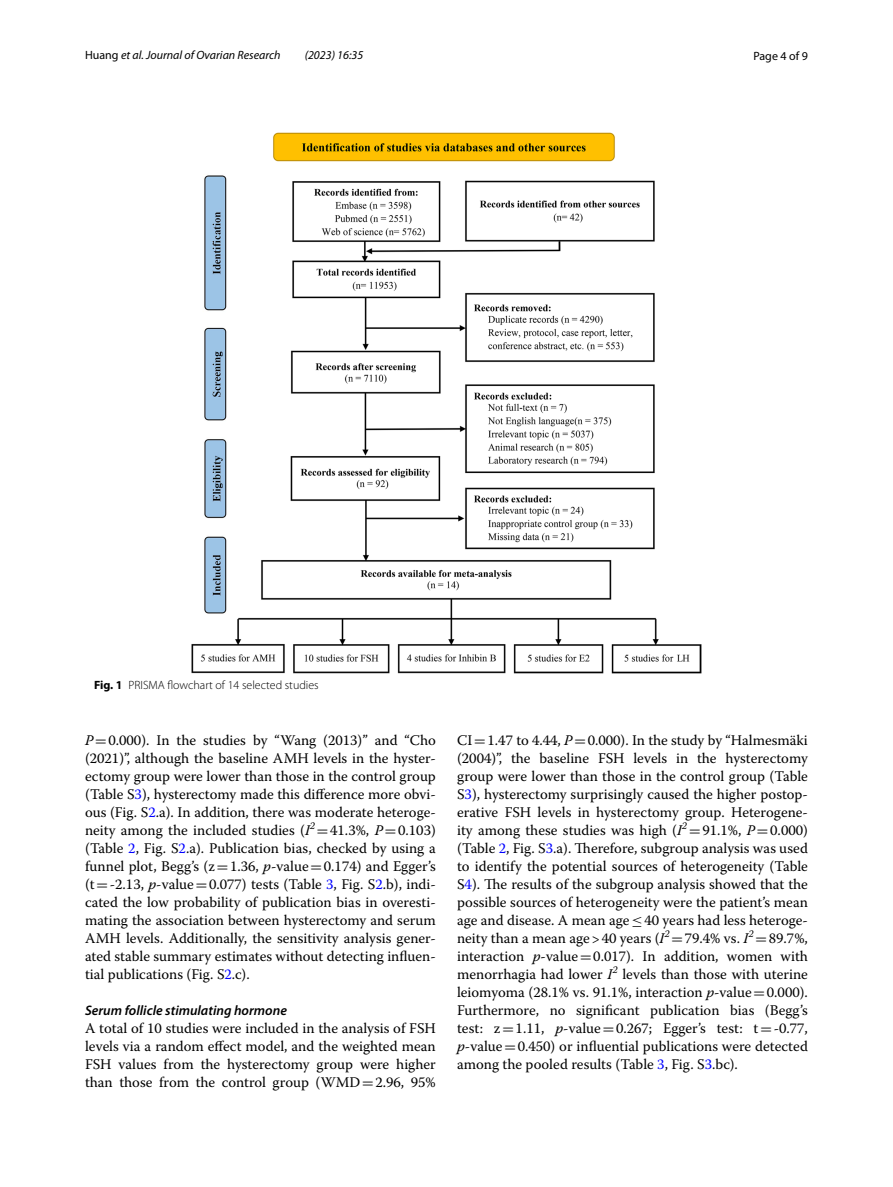
<style>
.page{position:relative;width:893px;height:1187px;background:#fff}
.page>*{position:absolute;margin:0;border:0;box-sizing:border-box;transform-origin:0 0}
.t1{font:14.7px/18px "Warnock Pro";color:#000;text-align:justify}
.t2{font:italic 600 13.8px "Myriad Pro";color:#000}
.t3{font:italic 12px "Myriad Pro";color:#000}
.t4{font:300 12px "Myriad Pro";color:#000}
.t5{font:12px "Myriad Pro";color:#000}
.s1{font-style:normal}
.s2{font-weight:700}
.s3{font-style:italic}
.s4{font-family:"MTSY"}
.s5{color:#00f}
</style>
<div class="page">
<img style="left:191px;top:133px;width:511px;height:540px">
<p class="t3" style="left:85px;top:48px;width:197px"><span class="s1">Huang</span> et al. Journal of Ovarian Research</p>
<p class="t3" style="left:305px;top:48px;width:60px">(2023) 16:35</p>
<p class="t5" style="left:753px;top:48px;width:56px">Page 4 of 9</p>
<p class="t4" style="left:94px;top:678px;width:226px"><span class="s2">Fig. 1</span> PRISMA flowchart of 14 selected studies</p>
<p class="t1" style="left:85px;top:730px;width:352px"><span class="s3">P</span><span class="s4">=</span>0.000). In the studies by “Wang (2013)” and “Cho (2021)”, although the baseline AMH levels in the hyster&shy;ectomy group were lower than those in the control group (Table S<span class="s5">3</span>), hysterectomy made this difference more obvi&shy;ous (Fig. S<span class="s5">2</span>.a). In addition, there was moderate heteroge&shy;neity among the included studies (<span class="s3">I</span><sup>2</sup> <span class="s4">=</span>41.3%, <span class="s3">P</span><span class="s4">=</span>0.103) (Table <span class="s5">2</span>, Fig. S<span class="s5">2</span>.a). Publication bias, checked by using a funnel plot, Begg’s (z<span class="s4">=</span>1.36, <span class="s3">p</span>-value<span class="s4">=</span>0.174) and Egger’s (t<span class="s4">=</span>-2.13, <span class="s3">p</span>-value<span class="s4">=</span>0.077) tests (Table <span class="s5">3</span>, Fig. S<span class="s5">2</span>.b), indi&shy;cated the low probability of publication bias in overesti&shy;mating the association between hysterectomy and serum AMH levels. Additionally, the sensitivity analysis gener&shy;ated stable summary estimates without detecting influen&shy;tial publications (Fig. S<span class="s5">2</span>.c).</p>
<p class="t2" style="left:85px;top:1001px;width:203px">Serum follicle stimulating hormone</p>
<p class="t1" style="left:85px;top:1018px;width:352px">A total of 10 studies were included in the analysis of FSH levels via a random effect model, and the weighted mean FSH values from the hysterectomy group were higher than those from the control group (WMD<span class="s4">=</span>2.96, 95%</p>
<p class="t1" style="left:457px;top:730px;width:352px">CI<span class="s4">=</span>1.47 to 4.44, <span class="s3">P</span><span class="s4">=</span>0.000). In the study by “Halmesmäki (2004)”, the baseline FSH levels in the hysterectomy group were lower than those in the control group (Table S<span class="s5">3</span>), hysterectomy surprisingly caused the higher postop&shy;erative FSH levels in hysterectomy group. Heterogene&shy;ity among these studies was high (<span class="s3">I</span><sup>2</sup> <span class="s4">=</span>91.1%, <span class="s3">P</span><span class="s4">=</span>0.000) (Table <span class="s5">2</span>, Fig. S<span class="s5">3</span>.a). Therefore, subgroup analysis was used to identify the potential sources of heterogeneity (Table S<span class="s5">4</span>). The results of the subgroup analysis showed that the possible sources of heterogeneity were the patient’s mean age and disease. A mean age<span class="s4">≤</span>40 years had less heteroge&shy;neity than a mean age&gt;40 years (<span class="s3">I</span><sup>2</sup> <span class="s4">=</span>79.4% vs. <span class="s3">I</span><sup>2</sup> <span class="s4">=</span>89.7%, interaction <span class="s3">p</span>-value<span class="s4">=</span>0.017). In addition, women with menorrhagia had lower <span class="s3">I</span><sup>2</sup> levels than those with uterine leiomyoma (28.1% vs. 91.1%, interaction <span class="s3">p</span>-value<span class="s4">=</span>0.000).<br>Furthermore, no significant publication bias (Begg’s test: z<span class="s4">=</span>1.11, <span class="s3">p</span>-value<span class="s4">=</span>0.267; Egger’s test: t<span class="s4">=</span>-0.77, <span class="s3">p</span>-value<span class="s4">=</span>0.450) or influential publications were detected among the pooled results (Table <span class="s5">3</span>, Fig. S<span class="s5">3</span>.bc).</p>
</div>
